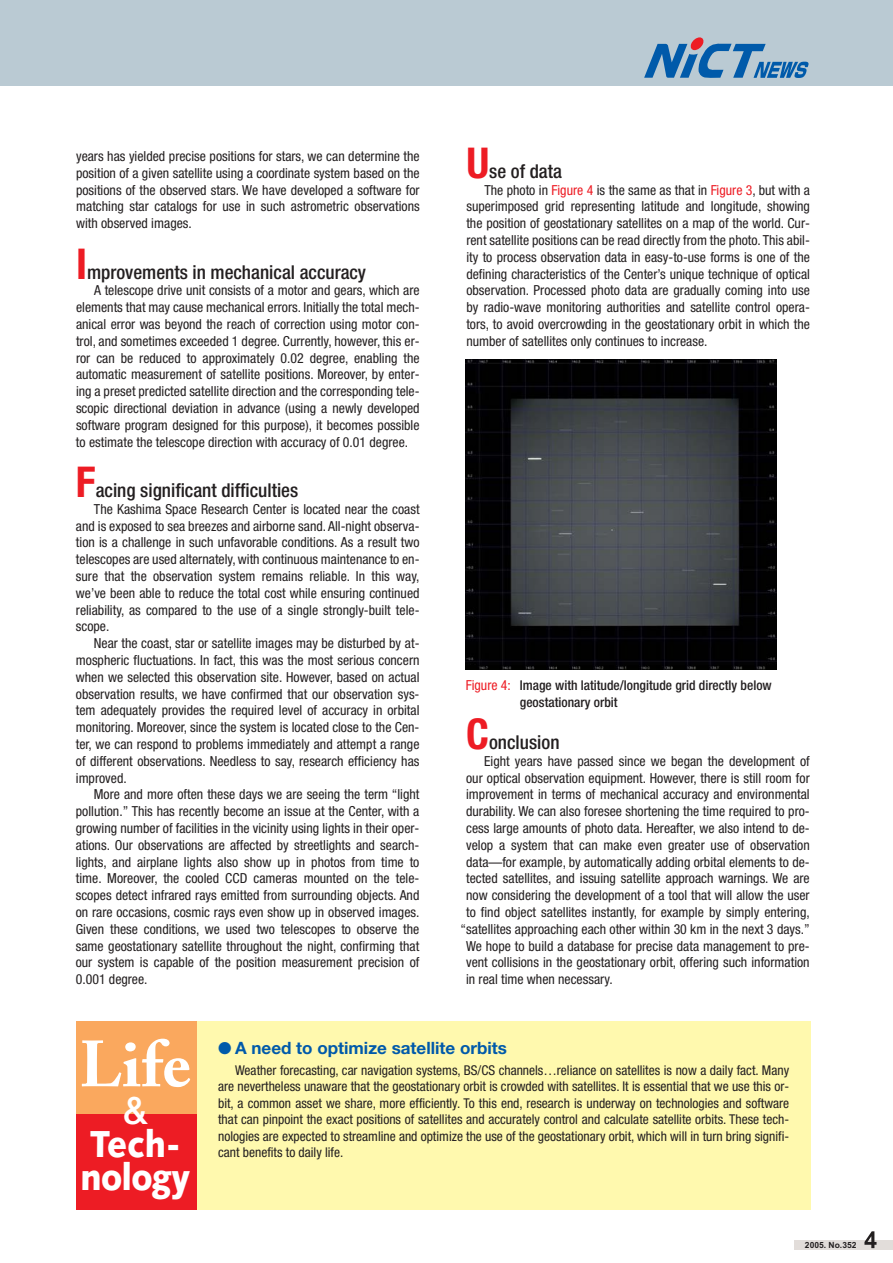
<style>
.page{position:relative;width:893px;height:1263px;background:#fff}
.page>*{position:absolute;margin:0;border:0;box-sizing:border-box;transform-origin:0 0}
.t1{font:700 64.5px "Adobe Caslon";color:#fff}
.t2{font:700 condensed 42.45px "Helvetica Neue";color:#ed1c24}
.t3{font:900 37.5px/33px "Syntax";letter-spacing:-.025em;color:#fff;scale:.9 1}
.t4{font:500 37.5px "Helvetica Neue";color:#fff}
.t5{font:500 condensed 19.2px "Helvetica Neue";color:#231f20}
.t6{font:700 16.95px "Helvetica Neue";color:#005aaa}
.t7{font:condensed 13.8px/16.8px "Helvetica Neue";color:#231f20;text-align:justify}
.t8{font:condensed 13.5px/16.5px "Helvetica Neue";color:#231f20;text-align:justify}
.t9{font:500 condensed 13.5px/16.5px "Helvetica Neue";color:#231f20}
.t10{font:700 8.55px "Arial";color:#231f20}
.s1{color:#ed1c24}
.s2{font-weight:400;font-size:13.8px;color:#ed1c24}
</style>
<div class="page">
<div style="left:0;top:0;width:892px;height:86px;background:#bacad3"></div>
<div style="left:794px;top:1240px;width:98px;height:10px;background:#e2ddda"></div>
<svg style="left:644px;top:37px;width:164px;height:41px"></svg>
<svg style="left:864px;top:1231px;width:12px;height:17px"></svg>
<img style="left:465px;top:359px;width:311px;height:310px">
<div style="left:197px;top:1021px;width:613px;height:188px;background:#fff9ae"></div>
<div style="left:77px;top:1113px;width:120px;height:96px;background:#ed1c24"></div>
<div style="left:77px;top:1021px;width:120px;height:92px;background:#faa85e"></div>
<p class="t7" style="left:76px;top:149px;width:345px">years has yielded precise positions for stars, we can determine the position of a given satellite using a coordinate system based on the positions of the observed stars. We have developed a software for matching star catalogs for use in such astrometric observations with observed images.</p>
<h2 class="t2" style="left:76px;top:248px;width:12px">I</h2>
<h3 class="t5" style="left:87px;top:265px;width:280px">mprovements in mechanical accuracy</h3>
<p class="t7" style="left:76px;top:283px;width:345px;text-indent:18px">A telescope drive unit consists of a motor and gears, which are elements that may cause mechanical errors. Initially the total mech&shy;anical error was beyond the reach of correction using motor con&shy;trol, and sometimes exceeded 1 degree. Currently, however, this er&shy;ror can be reduced to approximately 0.02 degree, enabling the automatic measurement of satellite positions. Moreover, by enter&shy;ing a preset predicted satellite direction and the corresponding tele&shy;scopic directional deviation in advance (using a newly developed software program designed for this purpose), it becomes possible to estimate the telescope direction with accuracy of 0.01 degree.</p>
<h2 class="t2" style="left:76px;top:467px;width:21px">F</h2>
<h3 class="t5" style="left:96px;top:483px;width:204px">acing significant difficulties</h3>
<p class="t7" style="left:76px;top:502px;width:345px;text-indent:18px">The Kashima Space Research Center is located near the coast and is exposed to sea breezes and airborne sand. All-night observa&shy;tion is a challenge in such unfavorable conditions. As a result two telescopes are used alternately, with continuous maintenance to en&shy;sure that the observation system remains reliable. In this way, we’ve been able to reduce the total cost while ensuring continued reliability, as compared to the use of a single strongly-built tele&shy;scope.</p>
<p class="t7" style="left:76px;top:636px;width:345px;text-indent:18px">Near the coast, star or satellite images may be disturbed by at&shy;mospheric fluctuations. In fact, this was the most serious concern when we selected this observation site. However, based on actual observation results, we have confirmed that our observation sys&shy;tem adequately provides the required level of accuracy in orbital monitoring. Moreover, since the system is located close to the Cen&shy;ter, we can respond to problems immediately and attempt a range of different observations. Needless to say, research efficiency has improved.</p>
<p class="t7" style="left:76px;top:787px;width:345px;text-indent:18px">More and more often these days we are seeing the term “light pollution.” This has recently become an issue at the Center, with a growing number of facilities in the vicinity using lights in their oper&shy;ations. Our observations are affected by streetlights and search&shy;lights, and airplane lights also show up in photos from time to time. Moreover, the cooled CCD cameras mounted on the tele&shy;scopes detect infrared rays emitted from surrounding objects. And on rare occasions, cosmic rays even show up in observed images.<br>Given these conditions, we used two telescopes to observe the same geostationary satellite throughout the night, confirming that our system is capable of the position measurement precision of 0.001 degree.</p>
<h2 class="t2" style="left:466px;top:147px;width:24px">U</h2>
<h3 class="t5" style="left:489px;top:164px;width:74px">se of data</h3>
<p class="t7" style="left:466px;top:182px;width:345px;text-indent:18px">The photo in <span class="s1">Figure 4</span> is the same as that in <span class="s1">Figure 3</span>, but with a superimposed grid representing latitude and longitude, showing the position of geostationary satellites on a map of the world. Cur&shy;rent satellite positions can be read directly from the photo. This abil&shy;ity to process observation data in easy-to-use forms is one of the defining characteristics of the Center’s unique technique of optical observation. Processed photo data are gradually coming into use by radio-wave monitoring authorities and satellite control opera&shy;tors, to avoid overcrowding in the geostationary orbit in which the number of satellites only continues to increase.</p>
<p class="t9" style="left:520px;top:678px;width:253px;text-indent:-54px"><span class="s2">Figure 4:</span> Image with latitude/longitude grid directly below geostationary orbit</p>
<h2 class="t2" style="left:466px;top:719px;width:24px">C</h2>
<h3 class="t5" style="left:489px;top:735px;width:72px">onclusion</h3>
<p class="t7" style="left:484px;top:754px;width:327px">Eight years have passed since we began the development of</p>
<p class="t7" style="left:466px;top:770px;width:345px">our optical observation equipment. However, there is still room for</p>
<p class="t7" style="left:466px;top:787px;width:345px">improvement in terms of mechanical accuracy and environmental</p>
<p class="t7" style="left:466px;top:804px;width:345px">durability. We can also foresee shortening the time required to pro-</p>
<p class="t7" style="left:466px;top:821px;width:345px">cess large amounts of photo data. Hereafter, we also intend to de-</p>
<p class="t7" style="left:466px;top:838px;width:345px">velop a system that can make even greater use of observation</p>
<p class="t7" style="left:466px;top:854px;width:345px">data—for example, by automatically adding orbital elements to de-</p>
<p class="t7" style="left:466px;top:871px;width:345px">tected satellites, and issuing satellite approach warnings. We are</p>
<p class="t7" style="left:466px;top:888px;width:345px">now considering the development of a tool that will allow the user</p>
<p class="t7" style="left:466px;top:905px;width:345px">to find object satellites instantly, for example by simply entering,</p>
<p class="t7" style="left:460px;top:922px;width:351px">“satellites approaching each other within 30 km in the next 3 days.”</p>
<p class="t7" style="left:466px;top:938px;width:345px">We hope to build a database for precise data management to pre-</p>
<p class="t7" style="left:466px;top:955px;width:345px">vent collisions in the geostationary orbit, offering such information</p>
<p class="t7" style="left:466px;top:972px;width:148px">in real time when necessary.</p>
<h1 class="t1" style="left:79px;top:1039px;width:113px">Life</h1>
<h3 class="t4" style="left:123px;top:1097px;width:26px">&amp;</h3>
<h3 class="t3" style="left:80px;top:1131px;width:123px">Tech&shy;nology</h3>
<p class="t6" style="left:218px;top:1042px;width:290px">● A need to optimize satellite orbits</p>
<p class="t8" style="left:218px;top:1063px;width:572px;text-indent:17px">Weather forecasting, car navigation systems, BS/CS channels…reliance on satellites is now a daily fact. Many are nevertheless unaware that the geostationary orbit is crowded with satellites. It is essential that we use this or&shy;bit, a common asset we share, more efficiently. To this end, research is underway on technologies and software that can pinpoint the exact positions of satellites and accurately control and calculate satellite orbits. These tech&shy;nologies are expected to streamline and optimize the use of the geostationary orbit, which will in turn bring signifi&shy;cant benefits to daily life.</p>
<p class="t10" style="left:805px;top:1242px;width:53px">2005. No.352</p>
</div>
